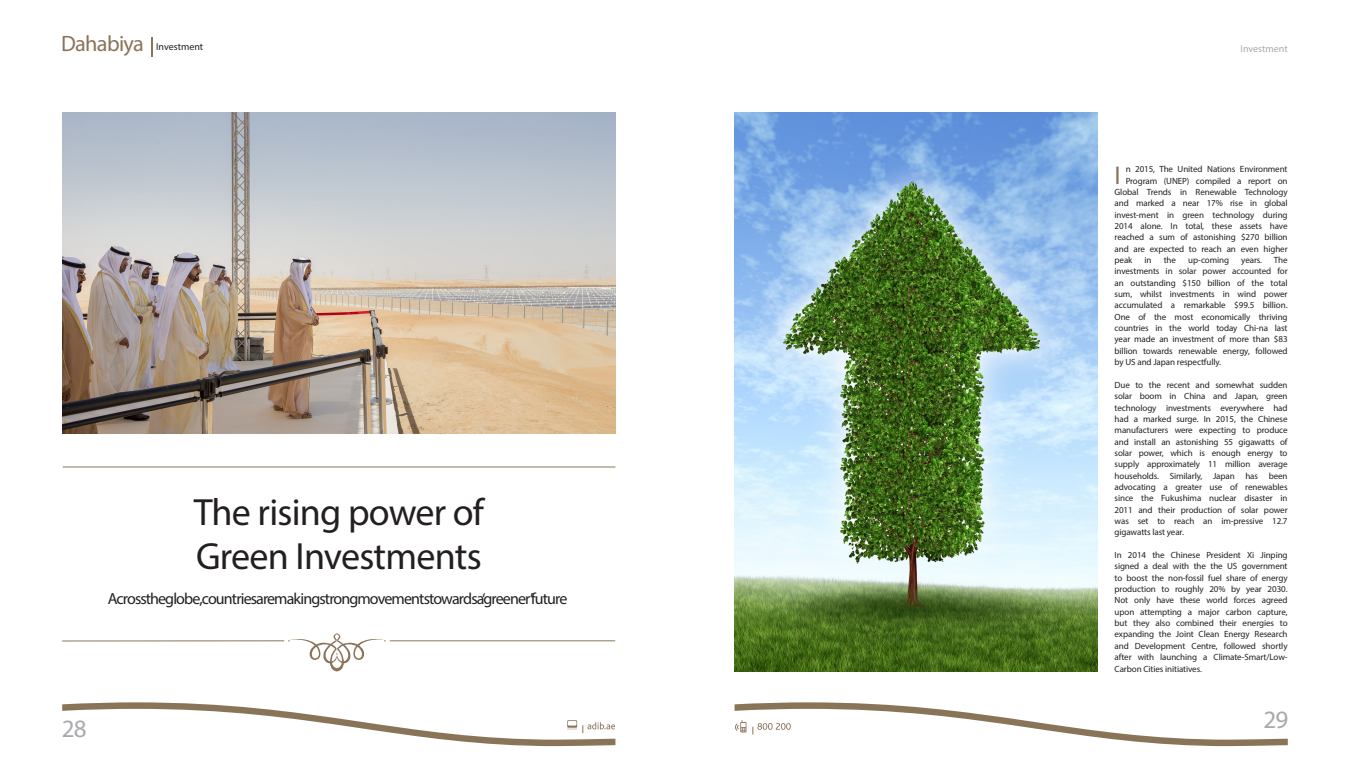
<style>
.page{position:relative;width:1350px;height:766px;background:#fff}
.page>*{position:absolute;margin:0;border:0;box-sizing:border-box;transform-origin:0 0}
.feature_HEAD{font:38px/44px "Myriad Pro";letter-spacing:-.02em;color:#231f20}
.body{font:25.8px "Myriad Pro";color:#8a7458}
.t1{font:25px "Myriad Pro";color:#a8a9ad}
.t2{font:22.2px "Myriad Pro";letter-spacing:-.03em;color:#8a7458}
.body-2{font:16px "Myriad Pro";letter-spacing:-.055em;color:#231f20}
.t3{font:10px "Myriad Pro";color:#231f20}
.t4{font:10px "Myriad Pro";color:#a8a9ad}
.body-3{font:9px/11.3px "Myriad Pro";letter-spacing:-.01em;color:#231f20;text-align:justify}
</style>
<div class="page">
<svg style="left:62px;top:702px;width:553px;height:44px"></svg>
<svg style="left:734px;top:702px;width:553px;height:44px"></svg>
<hr style="left:63px;top:466px;width:552px;height:1px;background:#8a7458">
<hr style="left:62px;top:640px;width:222px;height:1px;background:#8a7458">
<hr style="left:390px;top:640px;width:225px;height:1px;background:#8a7458">
<svg style="left:288px;top:633px;width:97px;height:38px"></svg>
<svg style="left:151px;top:37px;width:1px;height:19px"></svg>
<img style="left:63px;top:113px;width:552px;height:320px">
<img style="left:734px;top:113px;width:363px;height:558px">
<p class="t2" style="left:61px;top:30px;width:84px">Dahabiya</p>
<p class="t3" style="left:156px;top:41px;width:49px">Investment</p>
<p class="t4" style="left:1240px;top:42px;width:49px">Investment</p>
<p class="feature_HEAD" style="left:194px;top:489px;width:292px">The rising power of<br>Green Investments</p>
<p class="body-2" style="left:108px;top:588px;width:461px">Across the globe, countries are making strong movements towards a ‘greener’future</p>
<p class="t1" style="left:62px;top:712px;width:26px">28</p>
<p class="body" style="left:1114px;top:159px;width:8px">I</p>
<p class="body-3" style="left:1125px;top:163px;width:163px">n 2015, The United Nations Environment</p>
<p class="body-3" style="left:1125px;top:175px;width:163px">Program (UNEP) compiled a report on</p>
<p class="body-3" style="left:1114px;top:186px;width:174px">Global Trends in Renewable Technology</p>
<p class="body-3" style="left:1114px;top:197px;width:174px">and marked a near 17% rise in global</p>
<p class="body-3" style="left:1114px;top:209px;width:174px">invest-ment in green technology during</p>
<p class="body-3" style="left:1114px;top:220px;width:174px">2014 alone. In total, these assets have</p>
<p class="body-3" style="left:1114px;top:231px;width:174px">reached a sum of astonishing $270 billion</p>
<p class="body-3" style="left:1114px;top:243px;width:174px">and are expected to reach an even higher</p>
<p class="body-3" style="left:1114px;top:254px;width:19px">peak</p>
<p class="body-3" style="left:1144px;top:254px;width:9px">in</p>
<p class="body-3" style="left:1163px;top:254px;width:14px">the</p>
<p class="body-3" style="left:1188px;top:254px;width:42px">up-coming</p>
<p class="body-3" style="left:1241px;top:254px;width:22px">years.</p>
<p class="body-3" style="left:1114px;top:254px;width:174px;text-indent:159px">The investments in solar power accounted for an outstanding $150 billion of the total sum, whilst investments in wind power accumulated a remarkable $99.5 billion.<br>One of the most economically thriving countries in the world today Chi-na last year made an investment of more than $83 billion towards renewable energy, followed by US and Japan respectfully.</p>
<p class="body-3" style="left:1114px;top:379px;width:174px">Due to the recent and somewhat sudden solar boom in China and Japan, green technology investments everywhere had had a marked surge. In 2015, the Chinese manufacturers were expecting to produce and install an astonishing 55 gigawatts of solar power, which is enough energy to supply approximately 11 million average households. Similarly, Japan has been advocating a greater use of renewables since the Fukushima nuclear disaster in 2011 and their production of solar power was set to reach an im-pressive 12.7 gigawatts last year.</p>
<p class="body-3" style="left:1114px;top:549px;width:174px">In 2014 the Chinese President Xi Jinping signed a deal with the the US government to boost the non-fossil fuel share of energy production to roughly 20% by year 2030.<br>Not only have these world forces agreed upon attempting a major carbon capture, but they also combined their energies to expanding the Joint Clean Energy Research and Development Centre, followed shortly after with launching a Climate-Smart/Low-Carbon Cities initiatives.</p>
<p class="t1" style="left:1263px;top:703px;width:26px">29</p>
</div>
